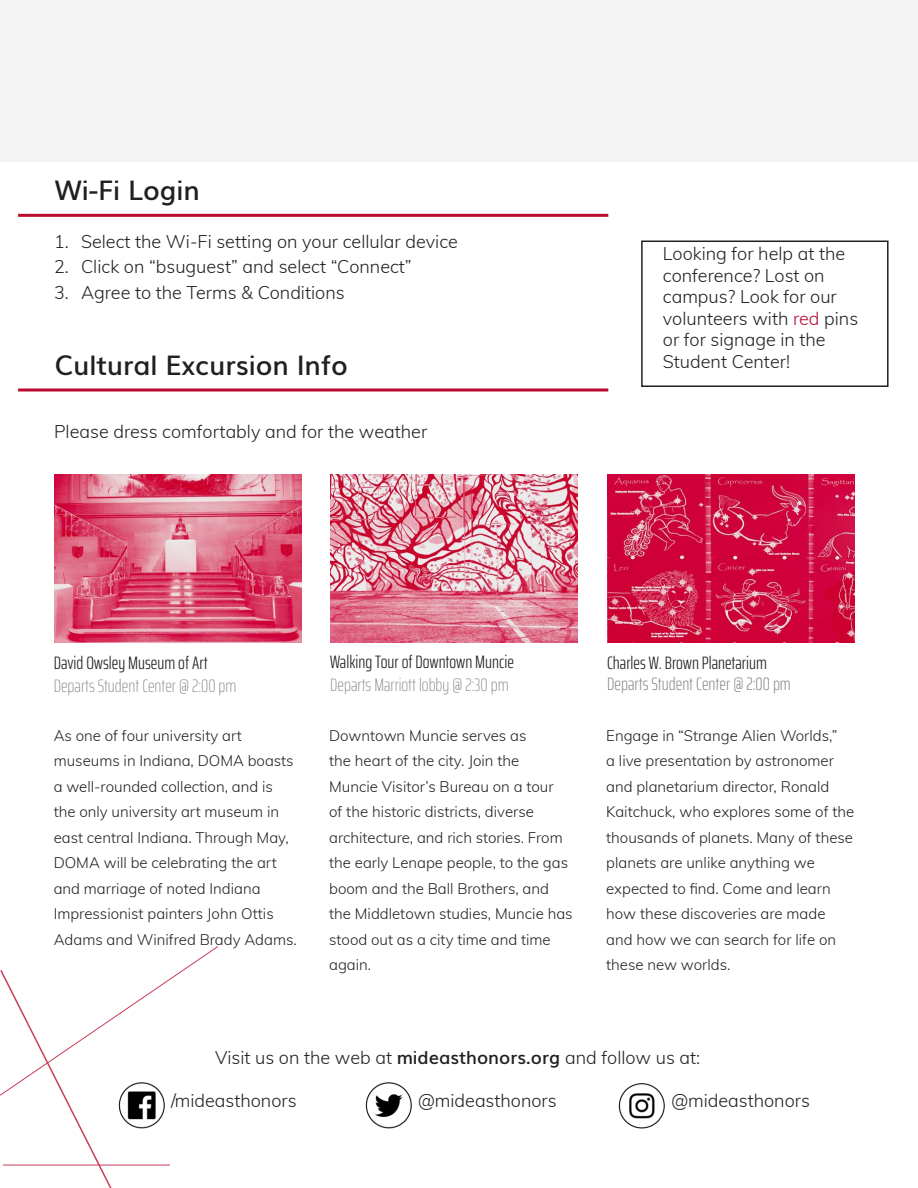
<style>
.page{position:relative;width:918px;height:1188px;background:#fff}
.page>*{position:absolute;margin:0;border:0;box-sizing:border-box;transform-origin:0 0}
.t1{font:600 27px "Muli";color:#231f20}
.t2{font:300 18px/21.6px "Muli";color:#231f20}
.t3{font:300 extra-condensed 18px "Saira";color:#231f20}
.t4{font:100 extra-condensed 18px "Saira";color:#808080}
.t5{font:200 extra-condensed 18px "Saira";color:#808080}
.t6{font:300 15px/25.5px "Muli";color:#231f20}
.s1{color:#ba0c2f}
.s2{font-weight:600}
</style>
<div class="page">
<img style="left:54px;top:475px;width:247px;height:167px">
<img style="left:330px;top:475px;width:248px;height:167px">
<img style="left:608px;top:475px;width:247px;height:167px">
<svg style="left:0;top:946px;width:218px;height:242px"></svg>
<div style="left:0;top:0;width:918px;height:162px;background:#f4f4f4"></div>
<hr style="left:18px;top:214px;width:590px;height:3px;background:#ba0c2f">
<svg style="left:18px;top:388px;width:590px;height:4px"></svg>
<img style="left:618px;top:1083px;width:47px;height:46px">
<img style="left:365px;top:1082px;width:47px;height:47px">
<img style="left:113px;top:1075px;width:58px;height:59px">
<div style="left:641px;top:241px;width:248px;height:146px;border:2px solid #231f20"></div>
<h1 class="t1" style="left:55px;top:168px;width:146px">Wi-Fi Login</h1>
<p class="t2" style="left:54px;top:229px;width:405px">1. Select the Wi-Fi setting on your cellular device</p>
<p class="t2" style="left:54px;top:255px;width:359px">2. Click on “bsuguest” and select “Connect”</p>
<p class="t2" style="left:54px;top:280px;width:292px">3. Agree to the Terms &amp; Conditions</p>
<h1 class="t1" style="left:55px;top:343px;width:295px">Cultural Excursion Info</h1>
<p class="t2" style="left:54px;top:419px;width:375px">Please dress comfortably and for the weather</p>
<p class="t3" style="left:54px;top:650px;width:156px">David Owsley Museum of Art</p>
<p class="t4" style="left:54px;top:672px;width:184px">Departs Student Center @ 2:00 pm</p>
<p class="t3" style="left:330px;top:649px;width:185px">Walking Tour of Downtown Muncie</p>
<p class="t4" style="left:330px;top:672px;width:180px">Departs Marriott lobby @ 2:30 pm</p>
<p class="t2" style="left:663px;top:242px;width:197px">Looking for help at the conference? Lost on campus? Look for our volunteers with <span class="s1">red</span> pins or for signage in the<br>Student Center!</p>
<p class="t3" style="left:607px;top:650px;width:161px">Charles W. Brown Planetarium</p>
<p class="t5" style="left:607px;top:671px;width:185px">Departs Student Center @ 2:00 pm</p>
<p class="t6" style="left:54px;top:722px;width:245px">As one of four university art museums in Indiana, DOMA boasts a well-rounded collection, and is the only university art museum in east central Indiana. Through May,<br>DOMA will be celebrating the art and marriage of noted Indiana<br>Impressionist painters John Ottis<br>Adams and Winifred Brady Adams.</p>
<p class="t6" style="left:329px;top:722px;width:245px">Downtown Muncie serves as<br>the heart of the city. Join the<br>Muncie Visitor’s Bureau on a tour<br>of the historic districts, diverse architecture, and rich stories. From the early Lenape people, to the gas boom and the Ball Brothers, and the Middletown studies, Muncie has stood out as a city time and time again.</p>
<p class="t6" style="left:606px;top:722px;width:250px">Engage in “Strange Alien Worlds,”<br>a live presentation by astronomer and planetarium director, Ronald<br>Kaitchuck, who explores some of the thousands of planets. Many of these planets are unlike anything we expected to find. Come and learn how these discoveries are made and how we can search for life on these new worlds.</p>
<p class="t2" style="left:215px;top:1046px;width:487px">Visit us on the web at <span class="s2">mideasthonors.org</span> and follow us at:</p>
<p class="t2" style="left:171px;top:1089px;width:127px">/mideasthonors</p>
<p class="t2" style="left:418px;top:1089px;width:140px">@mideasthonors</p>
<p class="t2" style="left:671px;top:1089px;width:140px">@mideasthonors</p>
</div>
